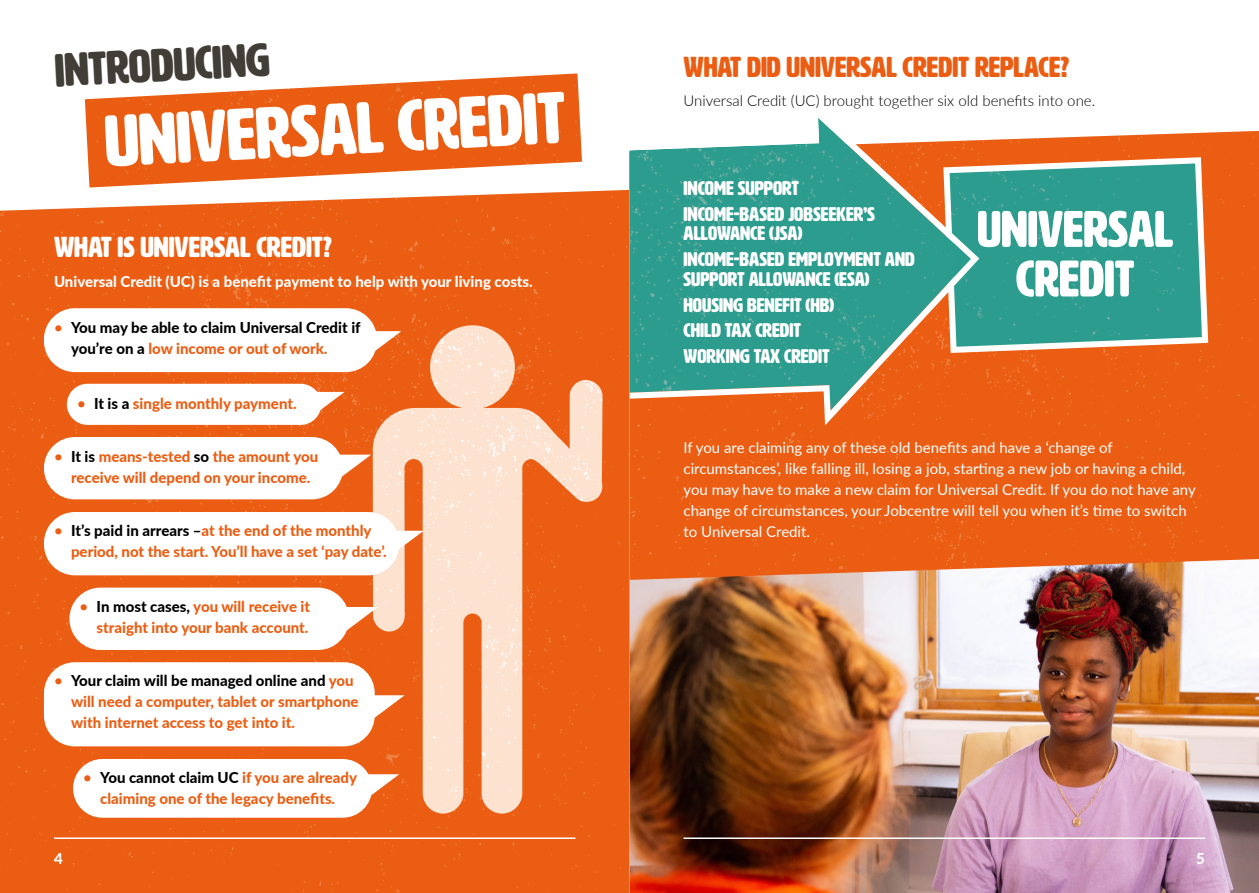
<style>
.page{position:relative;width:1259px;height:893px;background:#fff}
.page>*{position:absolute;margin:0;border:0;box-sizing:border-box;transform-origin:0 0}
.t1{font:72px "HWT Artz";color:#fff}
.t2{font:50.7px/49.5px "HWT Artz";color:#fff;text-align:center}
.t3{font:46.2px "HWT Artz";color:#413e37}
.t4{font:28.5px "HWT Artz";color:#eb5d12}
.t5{font:28.5px "HWT Artz";color:#fff}
.t6{font:19.5px/26px "HWT Artz";color:#fff}
.t7{font:800 15px/21px "Lato";color:#eb5d12}
.t8{font:15px/21px "Lato";color:#fff}
.t9{font:800 15px/21px "Lato";color:#000}
.t10{font:800 15px "Lato";color:#fff}
.t11{font:300 15px "Lato";color:#000}
.s1{font-weight:600;color:#eb5d12}
.s2{color:#eb5d12}
.s3{font-weight:600}
.s4{color:#000}
</style>
<div class="page">
<div style="left:629px;top:131px;width:630px;height:428px;background:#eb5d12"></div>
<svg style="left:983px;top:154px;width:228px;height:202px;background:#509d8a"></svg>
<svg style="left:629px;top:118px;width:354px;height:315px;background:#719b81"></svg>
<img style="left:629px;top:559px;width:630px;height:334px">
<div style="left:0;top:190px;width:629px;height:703px;background:#eb5d12"></div>
<img style="left:373px;top:325px;width:230px;height:489px">
<div style="left:44px;top:308px;width:333px;height:64px;background:#fff;border-radius:31px"></div>
<div style="left:44px;top:512px;width:355px;height:63px;background:#fff;border-radius:31px"></div>
<div style="left:44px;top:662px;width:331px;height:84px;background:#fff;border-radius:31px"></div>
<div style="left:73px;top:759px;width:299px;height:59px;background:#fff;border-radius:29px"></div>
<div style="left:69px;top:588px;width:280px;height:62px;background:#fff;border-radius:31px"></div>
<div style="left:44px;top:437px;width:299px;height:62px;background:#fff;border-radius:31px"></div>
<div style="left:67px;top:384px;width:254px;height:41px;background:#fff;border-radius:21px"></div>
<svg style="left:366px;top:331px;width:35px;height:34px"></svg>
<svg style="left:391px;top:531px;width:33px;height:34px"></svg>
<svg style="left:371px;top:695px;width:33px;height:34px"></svg>
<svg style="left:364px;top:774px;width:35px;height:34px"></svg>
<svg style="left:340px;top:607px;width:38px;height:34px"></svg>
<svg style="left:335px;top:455px;width:36px;height:34px"></svg>
<svg style="left:299px;top:392px;width:45px;height:34px"></svg>
<img style="left:85px;top:73px;width:497px;height:115px">
<hr style="left:54px;top:837px;width:521px;height:2px;background:#fff">
<hr style="left:683px;top:837px;width:522px;height:2px;background:#fff">
<h3 class="t3" style="left:54px;top:46px;width:216px;rotate:-3deg">INTRODUCING</h3>
<h1 class="t1" style="left:103px;top:104px;width:463px;rotate:-3deg">UNIVERSAL CREDIT</h1>
<h3 class="t5" style="left:54px;top:232px;width:279px">WHAT IS UNIVERSAL CREDIT?</h3>
<p class="t10" style="left:54px;top:270px;width:480px">Universal Credit (UC) is a benefit payment to help with your living costs.</p>
<p class="t9" style="left:71px;top:316px;width:291px;text-indent:-17px"><span class="s1">•</span> You may be able to claim Universal Credit if you’re on a <span class="s2">low income or out of work.</span></p>
<p class="t7" style="left:77px;top:393px;width:221px"><span class="s3">•</span> <span class="s4">It is a</span> single monthly payment.</p>
<p class="t7" style="left:71px;top:446px;width:249px;text-indent:-17px"><span class="s3">•</span> <span class="s4">It is</span> means-tested <span class="s4">so</span> the amount you receive will depend on your income.</p>
<p class="t7" style="left:71px;top:520px;width:317px;text-indent:-17px"><span class="s3">•</span> <span class="s4">It’s paid in arrears –</span>at the end of the monthly period, not the start. You’ll have a set ‘pay date’.</p>
<p class="t7" style="left:80px;top:595px;width:232px;text-align:right"><span class="s3">•</span> <span class="s4">In most cases,</span> you will receive it straight into your bank account.</p>
<p class="t7" style="left:71px;top:669px;width:289px;text-indent:-17px"><span class="s3">•</span> <span class="s4">Your claim will be managed online and</span> you will need a computer, tablet or smartphone with internet access to get into it.</p>
<p class="t7" style="left:83px;top:766px;width:275px;text-align:center"><span class="s3">•</span> <span class="s4">You cannot claim UC</span> if you are already claiming one of the legacy benefits.</p>
<h3 class="t4" style="left:683px;top:52px;width:387px">WHAT DID UNIVERSAL CREDIT REPLACE?</h3>
<p class="t11" style="left:683px;top:90px;width:413px">Universal Credit (UC) brought together six old benefits into one.</p>
<h3 class="t6" style="left:683px;top:175px;width:193px">INCOME SUPPORT<br>INCOME-BASED JOBSEEKER’S</h3>
<h3 class="t6" style="left:683px;top:221px;width:233px">ALLOWANCE (JSA)<br>INCOME-BASED EMPLOYMENT AND</h3>
<h3 class="t6" style="left:683px;top:266px;width:188px">SUPPORT ALLOWANCE (ESA)<br>HOUSING BENEFIT (HB)<br>CHILD TAX CREDIT<br>WORKING TAX CREDIT</h3>
<h2 class="t2" style="left:977px;top:205px;width:197px">UNIVERSAL<br>CREDIT</h2>
<p class="t8" style="left:683px;top:436px;width:514px">If you are claiming any of these old benefits and have a ‘change of circumstances’, like falling ill, losing a job, starting a new job or having a child, you may have to make a new claim for Universal Credit. If you do not have any change of circumstances, your Jobcentre will tell you when it’s time to switch to Universal Credit.</p>
<p class="t10" style="left:54px;top:847px;width:10px">4</p>
<p class="t10" style="left:1196px;top:847px;width:10px">5</p>
</div>
